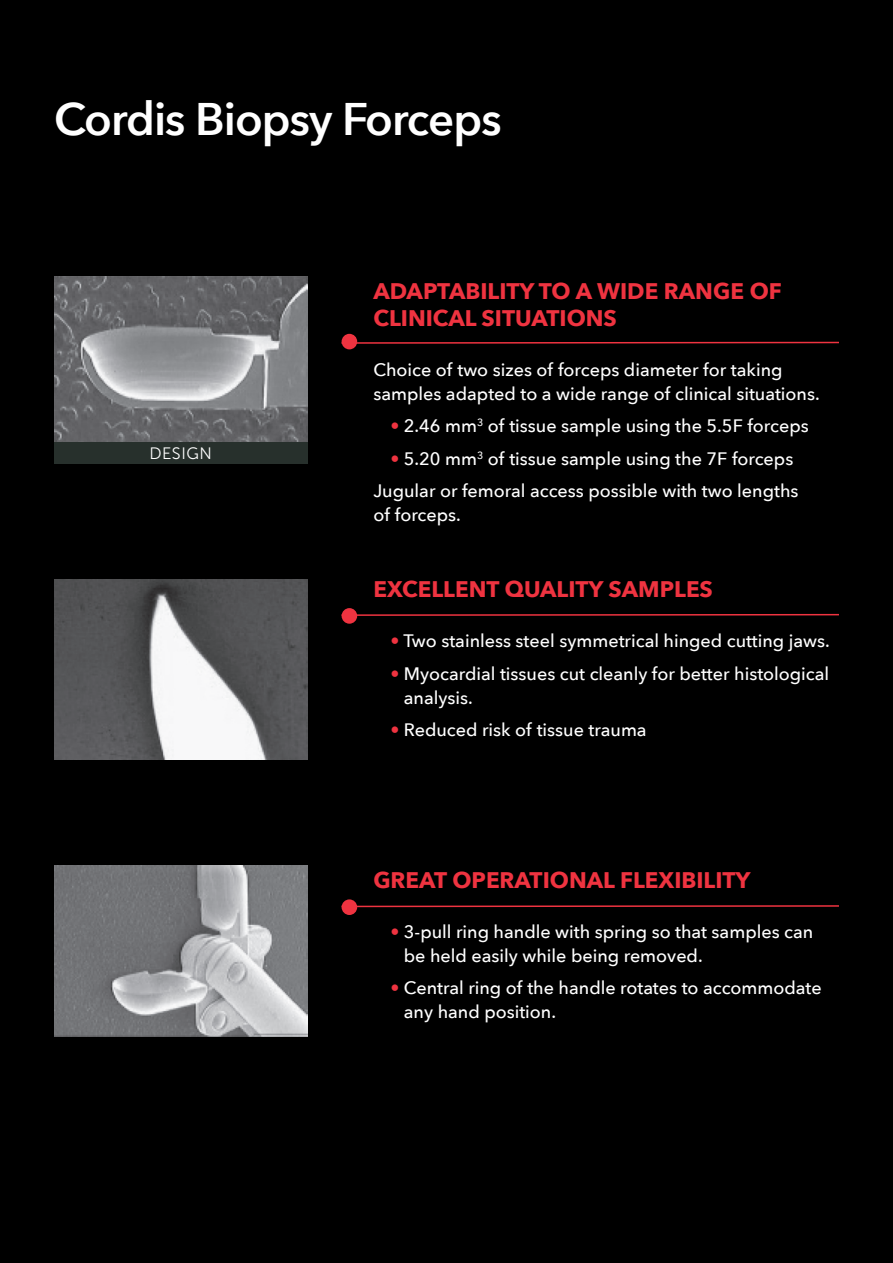
<style>
.page{position:relative;width:893px;height:1263px;background:#000}
.page>*{position:absolute;margin:0;border:0;box-sizing:border-box;transform-origin:0 0}
.t1{font:600 45.6px "Avenir Next";letter-spacing:-.02em;color:#fff}
.t2{font:700 22.5px/27px "Avenir Next";color:#ef3340}
.t3{font:500 18px/24px "Avenir Next";color:#fff}
.t4{font:16.5px "Museo Sans 300";letter-spacing:.03em;color:#fff}
.s1{color:#ef3340}
</style>
<div class="page">
<svg style="left:341px;top:341px;width:498px;height:3px"></svg>
<svg style="left:341px;top:613px;width:498px;height:4px"></svg>
<svg style="left:341px;top:905px;width:498px;height:3px"></svg>
<img style="left:54px;top:579px;width:253px;height:180px">
<img style="left:54px;top:865px;width:253px;height:171px">
<img style="left:54px;top:276px;width:253px;height:166px">
<div style="left:54px;top:442px;width:253px;height:21px;background:#27302c"></div>
<div style="left:342px;top:608px;width:15px;height:16px;background:#ef3340;border-radius:50%"></div>
<div style="left:342px;top:334px;width:15px;height:15px;background:#ef3340;border-radius:50%"></div>
<div style="left:342px;top:899px;width:15px;height:16px;background:#ef3340;border-radius:50%"></div>
<p class="t1" style="left:54px;top:80px;width:449px">Cordis Biopsy Forceps</p>
<p class="t4" style="left:149px;top:444px;width:64px">DESIGN</p>
<p class="t2" style="left:373px;top:277px;width:410px">ADAPTABILITY TO A WIDE RANGE OF<br>CLINICAL SITUATIONS</p>
<p class="t3" style="left:373px;top:357px;width:448px">Choice of two sizes of forceps diameter for taking samples adapted to a wide range of clinical situations.</p>
<p class="t3" style="left:390px;top:413px;width:420px"><span class="s1">•</span> 2.46 mm<sup>3</sup> of tissue sample using the 5.5F forceps</p>
<p class="t3" style="left:390px;top:446px;width:404px"><span class="s1">•</span> 5.20 mm<sup>3</sup> of tissue sample using the 7F forceps</p>
<p class="t3" style="left:373px;top:478px;width:427px">Jugular or femoral access possible with two lengths of forceps.</p>
<p class="t2" style="left:373px;top:576px;width:341px">EXCELLENT QUALITY SAMPLES</p>
<p class="t3" style="left:390px;top:628px;width:441px"><span class="s1">•</span> Two stainless steel symmetrical hinged cutting jaws.</p>
<p class="t3" style="left:404px;top:661px;width:427px;text-indent:-14px"><span class="s1">•</span> Myocardial tissues cut cleanly for better histological analysis.</p>
<p class="t3" style="left:390px;top:717px;width:258px"><span class="s1">•</span> Reduced risk of tissue trauma</p>
<p class="t2" style="left:373px;top:866px;width:379px">GREAT OPERATIONAL FLEXIBILITY</p>
<p class="t3" style="left:404px;top:919px;width:411px;text-indent:-14px"><span class="s1">•</span> 3-pull ring handle with spring so that samples can be held easily while being removed.</p>
<p class="t3" style="left:404px;top:975px;width:419px;text-indent:-14px"><span class="s1">•</span> Central ring of the handle rotates to accommodate any hand position.</p>
</div>
